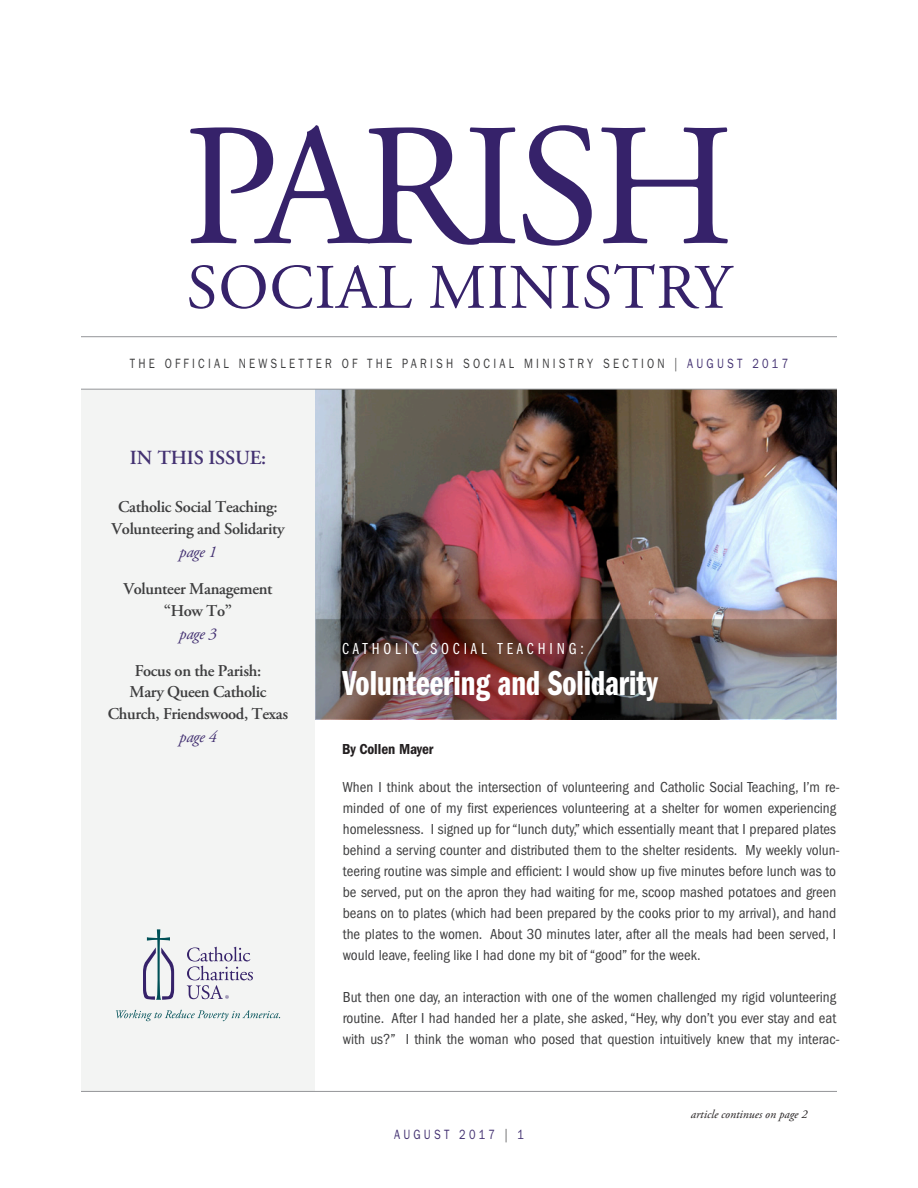
<style>
.page{position:relative;width:918px;height:1188px;background:#fff}
.page>*{position:absolute;margin:0;border:0;box-sizing:border-box;transform-origin:0 0}
.t1{font:174px "Adobe Garamond Pro";letter-spacing:-.035em;color:#36226a}
.t2{font:63.15px "Adobe Garamond Pro";letter-spacing:.015em;color:#36226a}
.t3{font:36px "ITC Franklin Gothic Std Dm Cp";color:#fff}
.t4{font:600 19.95px "Adobe Garamond Pro";letter-spacing:-.005em;color:#443272}
.t5{font:600 16.5px/22.5px "Adobe Garamond Pro";letter-spacing:-.02em;color:#3e3e3f;text-align:center}
.t6{font:16.5px "ITC Franklin Gothic Std Bk Cp";letter-spacing:.24em;color:#fff}
.t7{font:condensed 15px/21px "ITC Franklin Gothic Std";color:#3e3e3f}
.Article_Headers{font:15px "ITC Franklin Gothic Std Dm Cd";letter-spacing:-.005em;color:#231f20}
.t8{font:13.5px "ITC Franklin Gothic Std";letter-spacing:.3em;color:#3e3e3f;scale:.8 1}
.t9{font:13.5px "ITC Franklin Gothic Std";letter-spacing:.3em;color:#443272;scale:.8 1}
.t10{font:italic 12px "Adobe Garamond Pro";color:#231f20}
.s1{color:#443272}
.s2{font-weight:400;font-style:italic;color:#443272}
.s3{color:#3e3e3f}
</style>
<div class="page">
<img style="left:315px;top:390px;width:522px;height:229px">
<div style="left:81px;top:389px;width:234px;height:702px;background:#f3f4f3"></div>
<hr style="left:81px;top:336px;width:756px;height:1px;background:#939598">
<hr style="left:81px;top:389px;width:756px;height:1px;background:#939598">
<svg style="left:116px;top:1010px;width:164px;height:11px"></svg>
<svg style="left:143px;top:929px;width:31px;height:71px"></svg>
<svg style="left:187px;top:947px;width:66px;height:52px"></svg>
<hr style="left:81px;top:1091px;width:756px;height:1px;background:#939598">
<img style="left:315px;top:619px;width:522px;height:101px">
<p class="t1" style="left:183px;top:83px;width:553px">PARISH</p>
<p class="t2" style="left:187px;top:250px;width:546px">SOCIAL MINISTRY</p>
<p class="t8" style="left:130px;top:356px;width:825px">THE OFFICIAL NEWSLETTER OF THE PARISH SOCIAL MINISTRY SECTION | <span class="s1">AUGUST 2017</span></p>
<p class="t4" style="left:130px;top:446px;width:138px">IN THIS ISSUE:</p>
<p class="t5" style="left:112px;top:495px;width:174px">Catholic Social Teaching:<br>Volunteering and Solidarity <span class="s2">page 1</span></p>
<p class="t5" style="left:123px;top:577px;width:151px">Volunteer Management “How To”<br><span class="s2">page 3</span></p>
<p class="t5" style="left:129px;top:660px;width:139px;line-height:21px">Focus on the Parish:<br>Mary Queen Catholic</p>
<p class="t5" style="left:108px;top:703px;width:182px">Church, Friendswood, Texas <span class="s2">page 4</span></p>
<p class="t6" style="left:342px;top:640px;width:243px">CATHOLIC SOCIAL TEACHING:</p>
<p class="t3" style="left:342px;top:663px;width:318px">Volunteering and Solidarity</p>
<p class="Article_Headers" style="left:342px;top:740px;width:93px">By Collen Mayer</p>
<p class="t7" style="left:342px;top:777px;width:499px">When I think about the intersection of volunteering and Catholic Social Teaching, I’m re&shy;minded of one of my first experiences volunteering at a shelter for women experiencing homelessness. I signed up for “lunch duty,” which essentially meant that I prepared plates behind a serving counter and distributed them to the shelter residents. My weekly volun&shy;teering routine was simple and efficient: I would show up five minutes before lunch was to be served, put on the apron they had waiting for me, scoop mashed potatoes and green beans on to plates (which had been prepared by the cooks prior to my arrival), and hand the plates to the women. About 30 minutes later, after all the meals had been served, I would leave, feeling like I had done my bit of “good” for the week.</p>
<p class="t7" style="left:343px;top:987px;width:499px">But then one day, an interaction with one of the women challenged my rigid volunteering routine. After I had handed her a plate, she asked, “Hey, why don’t you ever stay and eat with us?” I think the woman who posed that question intuitively knew that my interac-</p>
<p class="t9" style="left:394px;top:1127px;width:164px">AUGUST 2017 <span class="s3">|</span> 1</p>
<p class="t10" style="left:691px;top:1107px;width:118px">article continues on page 2</p>
</div>
